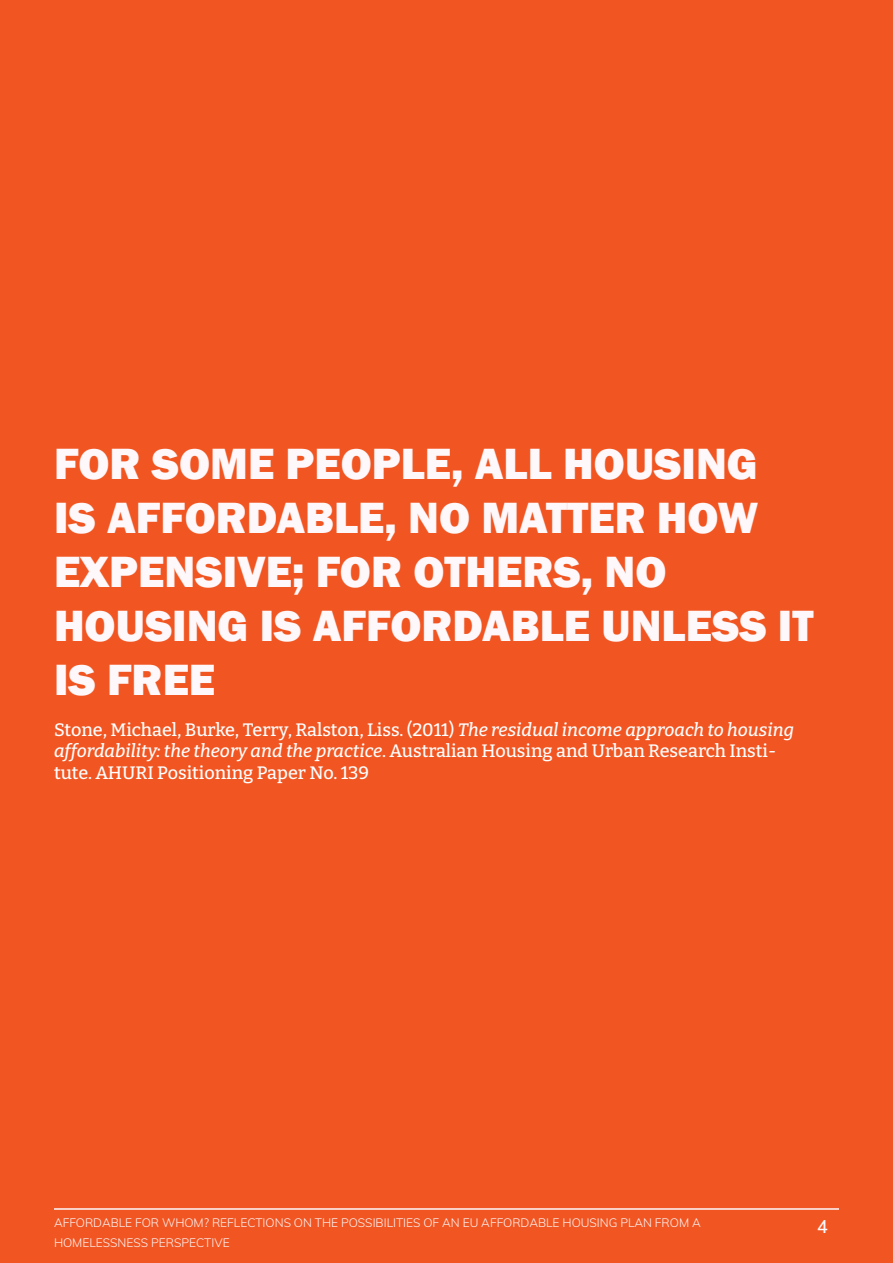
<style>
.page{position:relative;width:893px;height:1263px;background:#f15622}
.page>*{position:absolute;margin:0;border:0;box-sizing:border-box;transform-origin:0 0}
.t1{font:800 45px/54px "Franklin Gothic";color:#fef8fb}
.t2{font:100 18px/21.6px "Bitter";color:#fffefe}
.t3{font:600 18px "Muli";color:#fef8fb}
.t4{font:300 12px/19.5px "Muli";color:#fef8fb}
.s1{font-style:italic}
</style>
<div class="page">
<hr style="left:54px;top:1208px;width:785px;height:2px;background:#fef8fb">
<h1 class="t1" style="left:54px;top:437px;width:761px">FOR SOME PEOPLE, ALL HOUSING<br>IS AFFORDABLE, NO MATTER HOW<br>EXPENSIVE; FOR OTHERS, NO<br>HOUSING IS AFFORDABLE UNLESS IT<br>IS FREE</h1>
<p class="t2" style="left:54px;top:718px;width:741px">Stone, Michael, Burke, Terry, Ralston, Liss. (2011) <span class="s1">The residual income approach to housing affordability: the theory and the practice</span>. Australian Housing and Urban Research Insti&shy;tute. AHURI Positioning Paper No. 139</p>
<p class="t4" style="left:54px;top:1212px;width:648px">AFFORDABLE FOR WHOM? REFLECTIONS ON THE POSSIBILITIES OF AN EU AFFORDABLE HOUSING PLAN FROM A<br>HOMELESSNESS PERSPECTIVE</p>
<p class="t3" style="left:817px;top:1213px;width:12px">4</p>
</div>
